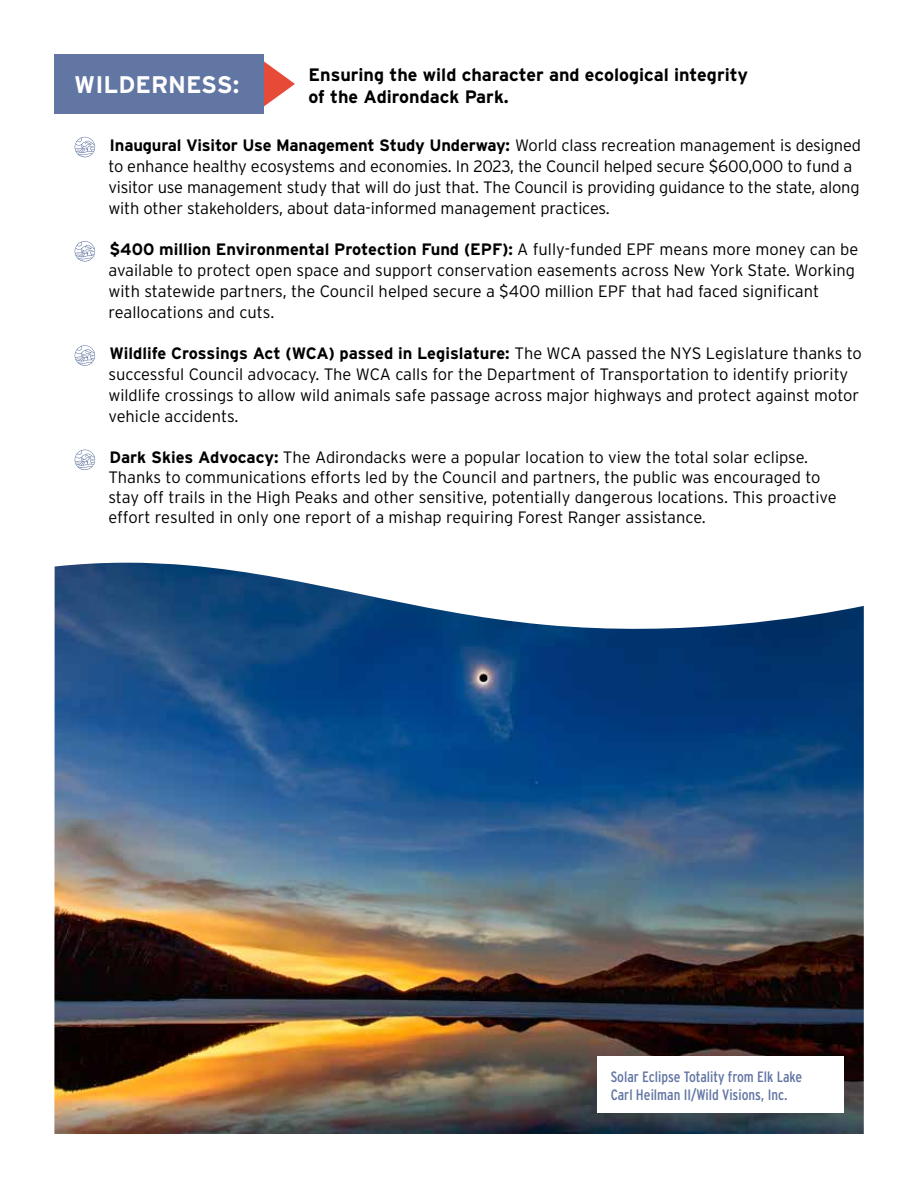
<style>
.page{position:relative;width:918px;height:1188px;background:#fff}
.page>*{position:absolute;margin:0;border:0;box-sizing:border-box;transform-origin:0 0}
.t1{font:700 24px "Interstate";color:#fff}
.t2{font:700 18px/21.6px "Interstate";color:#000}
.t3{font:300 16.5px/21px "Interstate";color:#000}
.t4{font:15px/18px "Interstate Condensed";color:#6276a3}
.s1{font-weight:700}
</style>
<div class="page">
<img style="left:54px;top:563px;width:810px;height:571px">
<svg style="left:75px;top:137px;width:20px;height:20px"></svg>
<svg style="left:75px;top:241px;width:20px;height:21px"></svg>
<svg style="left:75px;top:345px;width:20px;height:21px"></svg>
<svg style="left:75px;top:450px;width:20px;height:20px"></svg>
<svg style="left:264px;top:61px;width:31px;height:46px"></svg>
<div style="left:54px;top:54px;width:210px;height:60px;background:#6276a3"></div>
<div style="left:597px;top:1056px;width:247px;height:57px;background:#fff"></div>
<p class="t2" style="left:308px;top:64px;width:441px">Ensuring the wild character and ecological integrity of the Adirondack Park.</p>
<p class="t3" style="left:108px;top:134px;width:754px"><span class="s1">Inaugural Visitor Use Management Study Underway:</span> World class recreation management is designed to enhance healthy ecosystems and economies. In 2023, the Council helped secure $600,000 to fund a visitor use management study that will do just that. The Council is providing guidance to the state, along with other stakeholders, about data-informed management practices.</p>
<p class="t3" style="left:108px;top:238px;width:751px"><span class="s1">$400 million Environmental Protection Fund (EPF):</span> A fully-funded EPF means more money can be available to protect open space and support conservation easements across New York State. Working with statewide partners, the Council helped secure a $400 million EPF that had faced significant reallocations and cuts.</p>
<p class="t3" style="left:108px;top:343px;width:755px"><span class="s1">Wildlife Crossings Act (WCA) passed in Legislature:</span> The WCA passed the NYS Legislature thanks to successful Council advocacy. The WCA calls for the Department of Transportation to identify priority wildlife crossings to allow wild animals safe passage across major highways and protect against motor vehicle accidents.</p>
<p class="t3" style="left:108px;top:447px;width:730px;line-height:19.8px"><span class="s1">Dark Skies Advocacy:</span> The Adirondacks were a popular location to view the total solar eclipse.<br>Thanks to communications efforts led by the Council and partners, the public was encouraged to stay off trails in the High Peaks and other sensitive, potentially dangerous locations. This proactive effort resulted in only one report of a mishap requiring Forest Ranger assistance.</p>
<h1 class="t1" style="left:74px;top:72px;width:166px">WILDERNESS:</h1>
<p class="t4" style="left:611px;top:1067px;width:193px">Solar Eclipse Totality from Elk Lake<br>Carl Heilman II/Wild Visions, Inc.</p>
</div>
